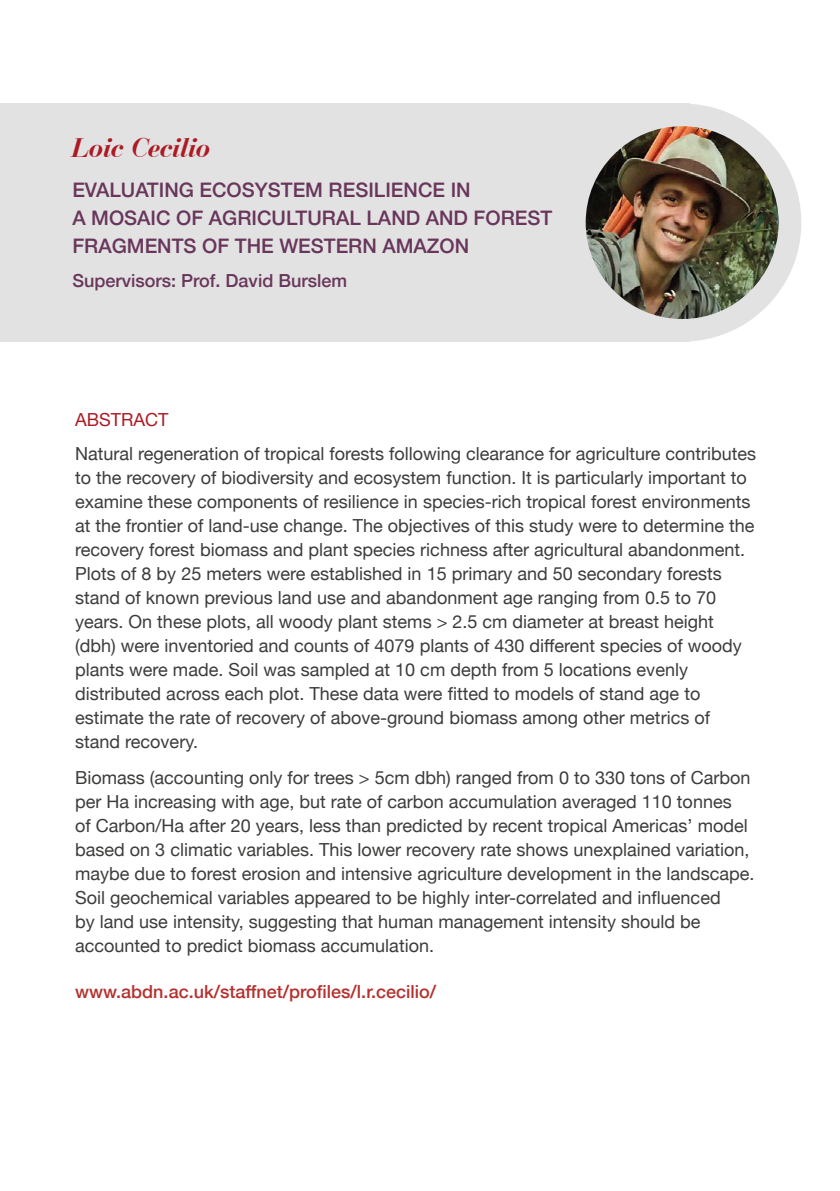
<style>
.page{position:relative;width:840px;height:1191px;background:#fff}
.page>*{position:absolute;margin:0;border:0;box-sizing:border-box;transform-origin:0 0}
.t1{font:italic 700 28px "Bauer Bodoni BT";color:#ac1a24}
.t2{font:500 20px/28px "Helvetica Neue";color:#68365a}
.t3{font:18px/24px "Helvetica Neue";color:#3c3c3b}
.t4{font:500 18px "Helvetica Neue";color:#b33230}
.t5{font:500 18px "Helvetica Neue";color:#68365a}
.t6{font:18px "Helvetica Neue";color:#ac1a24}
</style>
<div class="page">
<div style="left:0;top:104px;width:689px;height:238px;background:#e3e2e3"></div>
<img style="left:586px;top:124px;width:194px;height:198px">
<div style="left:562px;top:103px;width:238px;height:239px;border:23px solid #e3e2e3;border-radius:50%"></div>
<h1 class="t1" style="left:72px;top:130px;width:140px">Loic Cecilio</h1>
<p class="t2" style="left:72px;top:175px;width:481px">EVALUATING ECOSYSTEM RESILIENCE IN<br>A MOSAIC OF AGRICULTURAL LAND AND FOREST<br>FRAGMENTS OF THE WESTERN AMAZON</p>
<p class="t5" style="left:72px;top:266px;width:276px">Supervisors: Prof. David Burslem</p>
<p class="t6" style="left:75px;top:406px;width:95px">ABSTRACT</p>
<p class="t3" style="left:75px;top:442px;width:682px">Natural regeneration of tropical forests following clearance for agriculture contributes to the recovery of biodiversity and ecosystem function. It is particularly important to examine these components of resilience in species-rich tropical forest environments at the frontier of land-use change. The objectives of this study were to determine the recovery forest biomass and plant species richness after agricultural abandonment.<br>Plots of 8 by 25 meters were established in 15 primary and 50 secondary forests stand of known previous land use and abandonment age ranging from 0.5 to 70 years. On these plots, all woody plant stems &gt; 2.5 cm diameter at breast height (dbh) were inventoried and counts of 4079 plants of 430 different species of woody plants were made. Soil was sampled at 10 cm depth from 5 locations evenly distributed across each plot. These data were fitted to models of stand age to estimate the rate of recovery of above-ground biomass among other metrics of stand recovery.</p>
<p class="t3" style="left:75px;top:766px;width:680px">Biomass (accounting only for trees &gt; 5cm dbh) ranged from 0 to 330 tons of Carbon per Ha increasing with age, but rate of carbon accumulation averaged 110 tonnes<br>of Carbon/Ha after 20 years, less than predicted by recent tropical Americas’ model based on 3 climatic variables. This lower recovery rate shows unexplained variation, maybe due to forest erosion and intensive agriculture development in the landscape.<br>Soil geochemical variables appeared to be highly inter-correlated and influenced<br>by land use intensity, suggesting that human management intensity should be accounted to predict biomass accumulation.</p>
<p class="t4" style="left:75px;top:976px;width:362px">www.abdn.ac.uk/staffnet/profiles/l.r.cecilio/</p>
</div>
